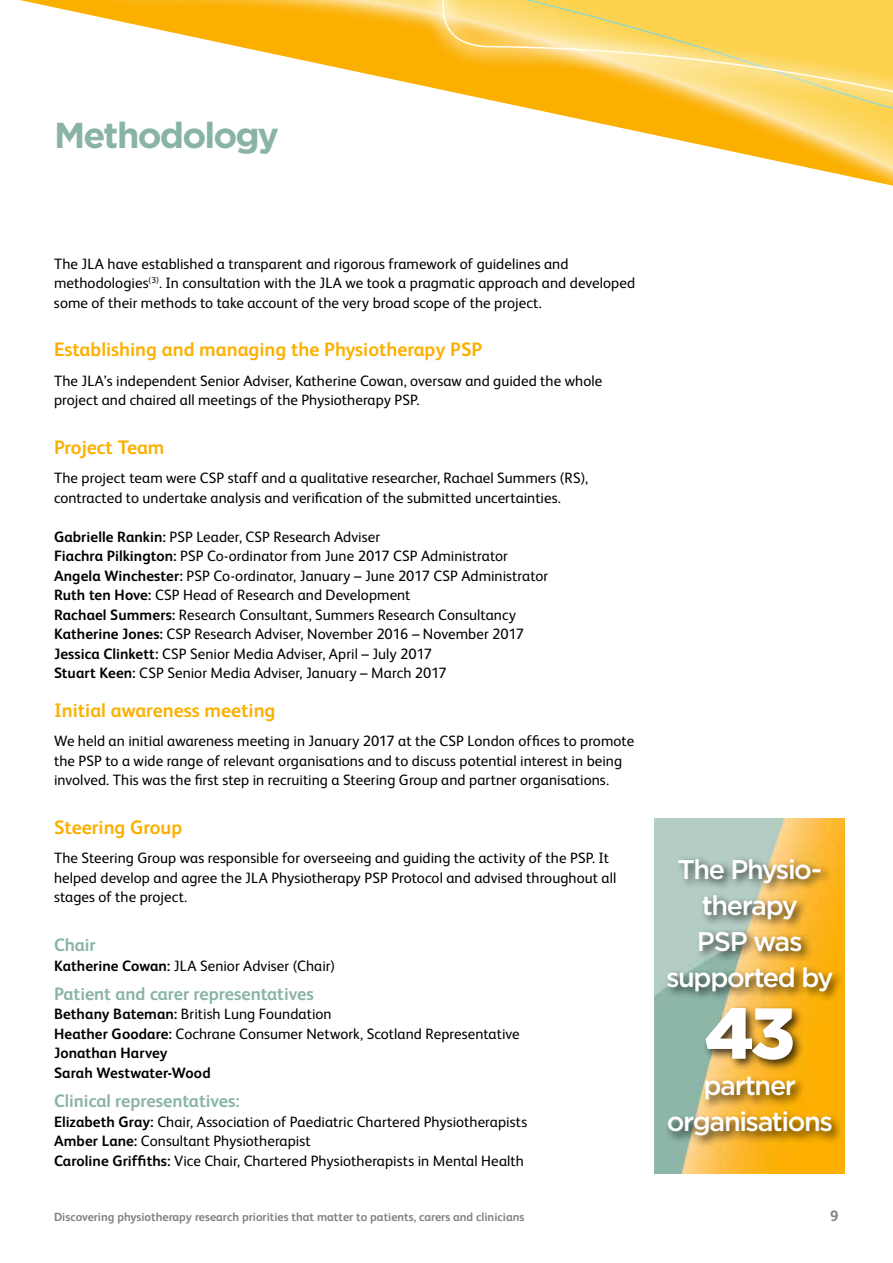
<style>
.page{position:relative;width:893px;height:1263px;background:#fff}
.page>*{position:absolute;margin:0;border:0;box-sizing:border-box;transform-origin:0 0}
.t1{font:900 72px "Gotham";color:#fff}
.t2{font:700 36px "Gotham";letter-spacing:-.05em;color:#89b4a5}
.t3{font:500 27px/36px "Gotham";letter-spacing:-.05em;color:#fff;text-align:center}
.t4{font:700 19.5px "FS Albert";color:#fbb000}
.t5{font:700 18px "FS Albert";color:#89b4a5}
.t6{font:15px/19.5px "FS Albert";letter-spacing:.005em;color:#000}
.t7{font:700 15px "FS Albert";color:#808183}
.t8{font:700 12px "FS Albert";color:#808183}
.s1{font-weight:700}
</style>
<div class="page">
<svg style="left:20px;top:0;width:873px;height:186px"></svg>
<svg style="left:84px;top:0;width:809px;height:171px"></svg>
<img style="left:655px;top:819px;width:190px;height:355px">
<div style="left:664px;top:855px;width:180px;height:292px;background:#000;opacity:.75"></div>
<h2 class="t2" style="left:54px;top:111px;width:227px">Methodology</h2>
<p class="t6" style="left:54px;top:253px;width:583px">The JLA have established a transparent and rigorous framework of guidelines and methodologies<sup>(3)</sup>. In consultation with the JLA we took a pragmatic approach and developed some of their methods to take account of the very broad scope of the project.</p>
<h3 class="t4" style="left:54px;top:336px;width:430px">Establishing and managing the Physiotherapy PSP</h3>
<p class="t6" style="left:54px;top:370px;width:550px">The JLA’s independent Senior Adviser, Katherine Cowan, oversaw and guided the whole project and chaired all meetings of the Physiotherapy PSP.</p>
<h3 class="t4" style="left:54px;top:434px;width:112px">Project Team</h3>
<p class="t6" style="left:54px;top:467px;width:536px">The project team were CSP staff and a qualitative researcher, Rachael Summers (RS), contracted to undertake analysis and verification of the submitted uncertainties.</p>
<p class="t6" style="left:54px;top:526px;width:496px"><span class="s1">Gabrielle Rankin:</span> PSP Leader, CSP Research Adviser<br><span class="s1">Fiachra Pilkington:</span> PSP Co-ordinator from June 2017 CSP Administrator <span class="s1">Angela Winchester:</span> PSP Co-ordinator, January – June 2017 CSP Administrator <span class="s1">Ruth ten Hove:</span> CSP Head of Research and Development<br><span class="s1">Rachael Summers:</span> Research Consultant, Summers Research Consultancy <span class="s1">Katherine Jones:</span> CSP Research Adviser, November 2016 – November 2017<br><span class="s1">Jessica Clinkett:</span> CSP Senior Media Adviser, April – July 2017<br><span class="s1">Stuart Keen:</span> CSP Senior Media Adviser, January – March 2017</p>
<h3 class="t4" style="left:54px;top:697px;width:223px">Initial awareness meeting</h3>
<p class="t6" style="left:54px;top:731px;width:582px">We held an initial awareness meeting in January 2017 at the CSP London offices to promote the PSP to a wide range of relevant organisations and to discuss potential interest in being involved. This was the first step in recruiting a Steering Group and partner organisations.</p>
<h3 class="t4" style="left:54px;top:814px;width:130px">Steering Group</h3>
<p class="t6" style="left:54px;top:848px;width:564px">The Steering Group was responsible for overseeing and guiding the activity of the PSP. It helped develop and agree the JLA Physiotherapy PSP Protocol and advised throughout all stages of the project.</p>
<p class="t5" style="left:54px;top:933px;width:43px">Chair</p>
<p class="t6" style="left:54px;top:955px;width:283px"><span class="s1">Katherine Cowan:</span> JLA Senior Adviser (Chair)</p>
<p class="t5" style="left:54px;top:981px;width:261px">Patient and carer representatives</p>
<p class="t6" style="left:54px;top:1004px;width:467px"><span class="s1">Bethany Bateman:</span> British Lung Foundation<br><span class="s1">Heather Goodare:</span> Cochrane Consumer Network, Scotland Representative <span class="s1">Jonathan Harvey<br>Sarah Westwater-Wood</span></p>
<p class="t5" style="left:54px;top:1089px;width:187px">Clinical representatives:</p>
<p class="t6" style="left:54px;top:1111px;width:475px"><span class="s1">Elizabeth Gray:</span> Chair, Association of Paediatric Chartered Physiotherapists<br><span class="s1">Amber Lane:</span> Consultant Physiotherapist<br><span class="s1">Caroline Griffiths:</span> Vice Chair, Chartered Physiotherapists in Mental Health</p>
<h3 class="t3" style="left:666px;top:851px;width:169px">The Physio&shy;therapy<br>PSP was supported by</h3>
<h1 class="t1" style="left:704px;top:984px;width:92px">43</h1>
<h3 class="t3" style="left:667px;top:1067px;width:168px">partner organisations</h3>
<p class="t8" style="left:54px;top:1208px;width:472px">Discovering physiotherapy research priorities that matter to patients, carers and clinicians</p>
<p class="t7" style="left:830px;top:1205px;width:10px">9</p>
</div>
